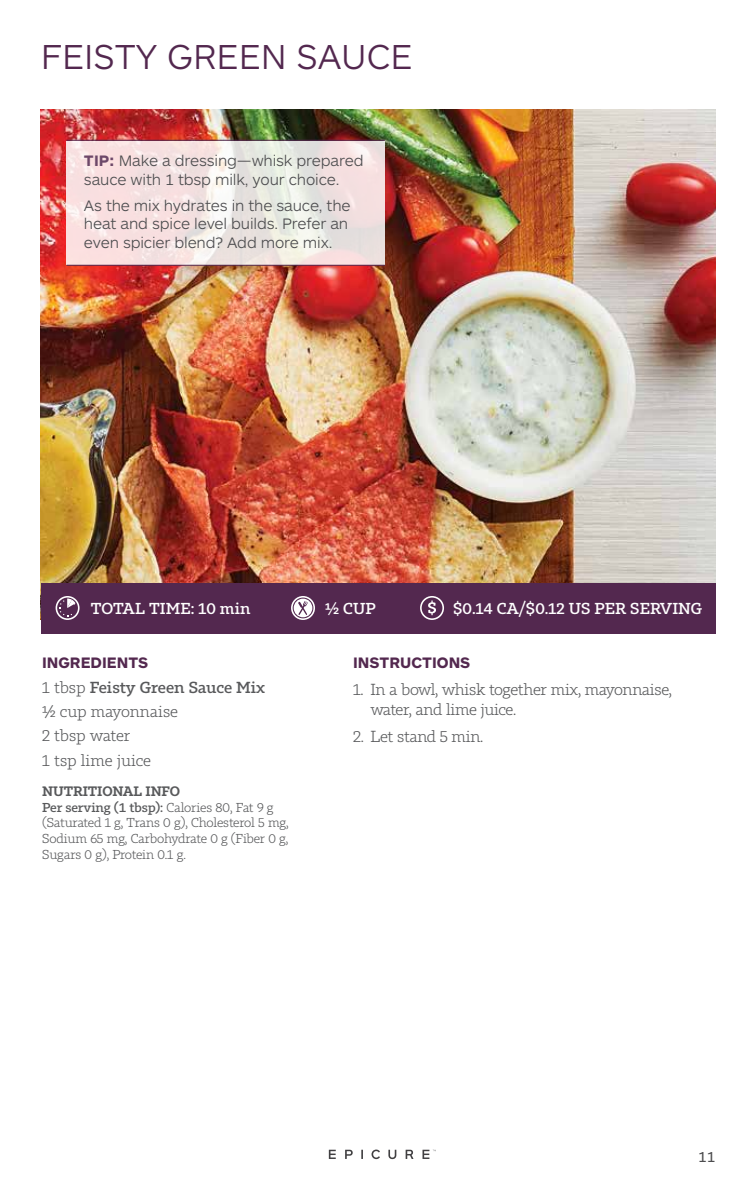
<style>
.page{position:relative;width:756px;height:1188px;background:#fff}
.page>*{position:absolute;margin:0;border:0;box-sizing:border-box;transform-origin:0 0}
.t1{font:300 36px "ARS Maquette Pro";color:#53284f}
.t2{font:300 15.75px/18.8px "ARS Maquette Pro";letter-spacing:-.01em;color:#4d4d4f}
.t3{font:300 15.75px/24.2px "Tabac Slab";letter-spacing:-.02em;color:#58595b}
.t4{font:700 15.75px "ARS Maquette Pro";color:#53284f}
.t5{font:500 15.6px "Tabac Slab";color:#fff}
.t6{font:15px "ARS Maquette Pro";color:#4d4d4f}
.t7{font:600 13.5px "Tabac Slab";letter-spacing:-.01em;color:#58595b}
.t8{font:300 12.75px/15.8px "Tabac Slab";letter-spacing:-.01em;color:#58595b}
.s1{font-weight:700;color:#6d4869}
.s2{font-weight:500}
</style>
<div class="page">
<img style="left:40px;top:109px;width:676px;height:511px">
<div style="left:41px;top:583px;width:675px;height:50px;background:#53284f"></div>
<svg style="left:420px;top:596px;width:24px;height:24px"></svg>
<svg style="left:291px;top:596px;width:24px;height:24px"></svg>
<svg style="left:67px;top:141px;width:318px;height:124px;background:#f1e4e2"></svg>
<hr style="left:67px;top:140px;width:318px;height:1px;background:#53284f">
<hr style="left:67px;top:265px;width:318px;height:1px;background:#53284f">
<svg style="left:56px;top:596px;width:24px;height:24px"></svg>
<svg style="left:329px;top:1150px;width:7px;height:9px"></svg>
<svg style="left:345px;top:1150px;width:8px;height:9px"></svg>
<svg style="left:361px;top:1150px;width:2px;height:9px"></svg>
<svg style="left:388px;top:1150px;width:8px;height:9px"></svg>
<svg style="left:406px;top:1150px;width:7px;height:9px"></svg>
<svg style="left:423px;top:1150px;width:13px;height:9px"></svg>
<svg style="left:372px;top:1150px;width:8px;height:9px"></svg>
<h1 class="t1" style="left:41px;top:34px;width:374px">FEISTY GREEN SAUCE</h1>
<p class="t2" style="left:84px;top:151px;width:281px"><span class="s1">TIP:</span> Make a dressing—whisk prepared sauce with 1 tbsp milk, your choice.</p>
<p class="t2" style="left:84px;top:195px;width:268px">As the mix hydrates in the sauce, the heat and spice level builds. Prefer an even spicier blend? Add more mix.</p>
<p class="t5" style="left:91px;top:599px;width:161px">TOTAL TIME: 10 min</p>
<p class="t4" style="left:42px;top:652px;width:108px">INGREDIENTS</p>
<p class="t3" style="left:42px;top:676px;width:225px">1 tbsp <span class="s2">Feisty Green Sauce Mix<br></span>1⁄2 cup mayonnaise<br>2 tbsp water<br>1 tsp lime juice</p>
<p class="t7" style="left:42px;top:783px;width:139px">NUTRITIONAL INFO</p>
<p class="t8" style="left:42px;top:799px;width:248px"><span class="s2">Per serving (1 tbsp):</span> Calories 80, Fat 9 g (Saturated 1 g, Trans 0 g), Cholesterol 5 mg, Sodium 65 mg, Carbohydrate 0 g (Fiber 0 g, Sugars 0 g), Protein 0.1 g.</p>
<p class="t5" style="left:325px;top:599px;width:52px">1/2 CUP</p>
<p class="t5" style="left:453px;top:599px;width:250px">$0.14 CA/$0.12 US PER SERVING</p>
<p class="t4" style="left:353px;top:652px;width:119px">INSTRUCTIONS</p>
<p class="t3" style="left:370px;top:679px;width:303px;line-height:20.2px;text-indent:-17px">1. In a bowl, whisk together mix, mayonnaise, water, and lime juice.</p>
<p class="t3" style="left:353px;top:724px;width:132px">2. Let stand 5 min.</p>
<p class="t6" style="left:698px;top:1147px;width:19px">11</p>
</div>
